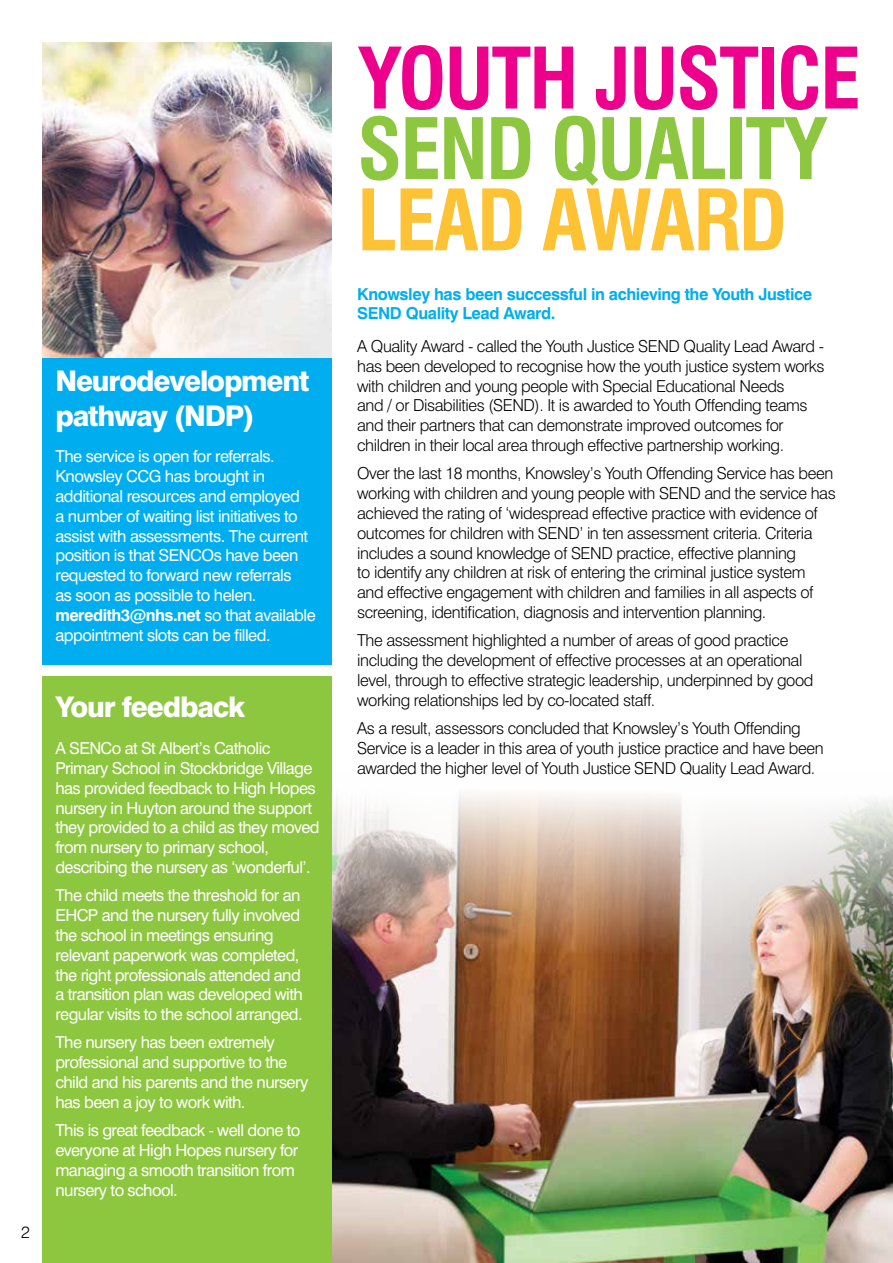
<style>
.page{position:relative;width:893px;height:1263px;background:#fff}
.page>*{position:absolute;margin:0;border:0;box-sizing:border-box;transform-origin:0 0}
.t1{font:700 condensed 82.35px "Swiss 721 BT";letter-spacing:-.025em;color:#ec008c}
.t2{font:700 condensed 82.35px "Swiss 721 BT";letter-spacing:-.025em;color:#8dc63f}
.t3{font:700 condensed 82.35px "Swiss 721 BT";letter-spacing:-.025em;color:#fec235}
.t4{font:800 28.5px/34.2px "Swiss 721 BT";letter-spacing:-.04em;color:#fff}
.t5{font:300 16.5px/19.8px "Swiss 721 BT";letter-spacing:-.025em;color:#000}
.t6{font:16.5px/19.8px "Swiss 721 BT";letter-spacing:-.035em;color:#fff}
.t7{font:700 16.5px/19.8px "Swiss 721 BT";letter-spacing:-.025em;color:#00aeef}
.s1{font-weight:700}
</style>
<div class="page">
<img style="left:332px;top:794px;width:561px;height:469px">
<div style="left:43px;top:351px;width:289px;height:314px;background:#00aeef"></div>
<div style="left:43px;top:676px;width:289px;height:587px;background:#8dc63f"></div>
<img style="left:43px;top:43px;width:289px;height:314px">
<p class="t5" style="left:21px;top:1222px;width:10px">2</p>
<h2 class="t4" style="left:55px;top:364px;width:255px">Neurodevelopment pathway (NDP)</h2>
<p class="t6" style="left:55px;top:446px;width:262px">The service is open for referrals.<br>Knowsley CCG has brought in additional resources and employed<br>a number of waiting list initiatives to assist with assessments. The current position is that SENCOs have been requested to forward new referrals<br>as soon as possible to helen. <span class="s1">meredith3@nhs.net</span> so that available appointment slots can be filled.</p>
<h2 class="t4" style="left:55px;top:690px;width:191px">Your feedback</h2>
<p class="t6" style="left:55px;top:738px;width:266px">A SENCo at St Albert’s Catholic Primary School in Stockbridge Village has provided feedback to High Hopes nursery in Huyton around the support they provided to a child as they moved from nursery to primary school, describing the nursery as ‘wonderful’.</p>
<p class="t6" style="left:55px;top:885px;width:249px">The child meets the threshold for an EHCP and the nursery fully involved the school in meetings ensuring relevant paperwork was completed, the right professionals attended and a transition plan was developed with regular visits to the school arranged.</p>
<p class="t6" style="left:55px;top:1032px;width:254px">The nursery has been extremely professional and supportive to the child and his parents and the nursery has been a joy to work with.</p>
<p class="t6" style="left:55px;top:1120px;width:247px">This is great feedback - well done to everyone at High Hopes nursery for managing a smooth transition from nursery to school.</p>
<h1 class="t1" style="left:357px;top:29px;width:505px">YOUTH JUSTICE</h1>
<h1 class="t2" style="left:357px;top:100px;width:473px">SEND QUALITY</h1>
<h1 class="t3" style="left:357px;top:171px;width:431px">LEAD AWARD</h1>
<p class="t7" style="left:357px;top:284px;width:456px">Knowsley has been successful in achieving the Youth Justice<br>SEND Quality Lead Award.</p>
<p class="t5" style="left:357px;top:336px;width:469px">A Quality Award - called the Youth Justice SEND Quality Lead Award - has been developed to recognise how the youth justice system works with children and young people with Special Educational Needs<br>and / or Disabilities (SEND). It is awarded to Youth Offending teams and their partners that can demonstrate improved outcomes for children in their local area through effective partnership working.</p>
<p class="t5" style="left:357px;top:463px;width:480px">Over the last 18 months, Knowsley’s Youth Offending Service has been working with children and young people with SEND and the service has achieved the rating of ‘widespread effective practice with evidence of outcomes for children with SEND’ in ten assessment criteria. Criteria includes a sound knowledge of SEND practice, effective planning<br>to identify any children at risk of entering the criminal justice system and effective engagement with children and families in all aspects of screening, identification, diagnosis and intervention planning.</p>
<p class="t5" style="left:357px;top:630px;width:458px">The assessment highlighted a number of areas of good practice including the development of effective processes at an operational level, through to effective strategic leadership, underpinned by good working relationships led by co-located staff.</p>
<p class="t5" style="left:357px;top:718px;width:468px">As a result, assessors concluded that Knowsley’s Youth Offending<br>Service is a leader in this area of youth justice practice and have been awarded the higher level of Youth Justice SEND Quality Lead Award.</p>
</div>
